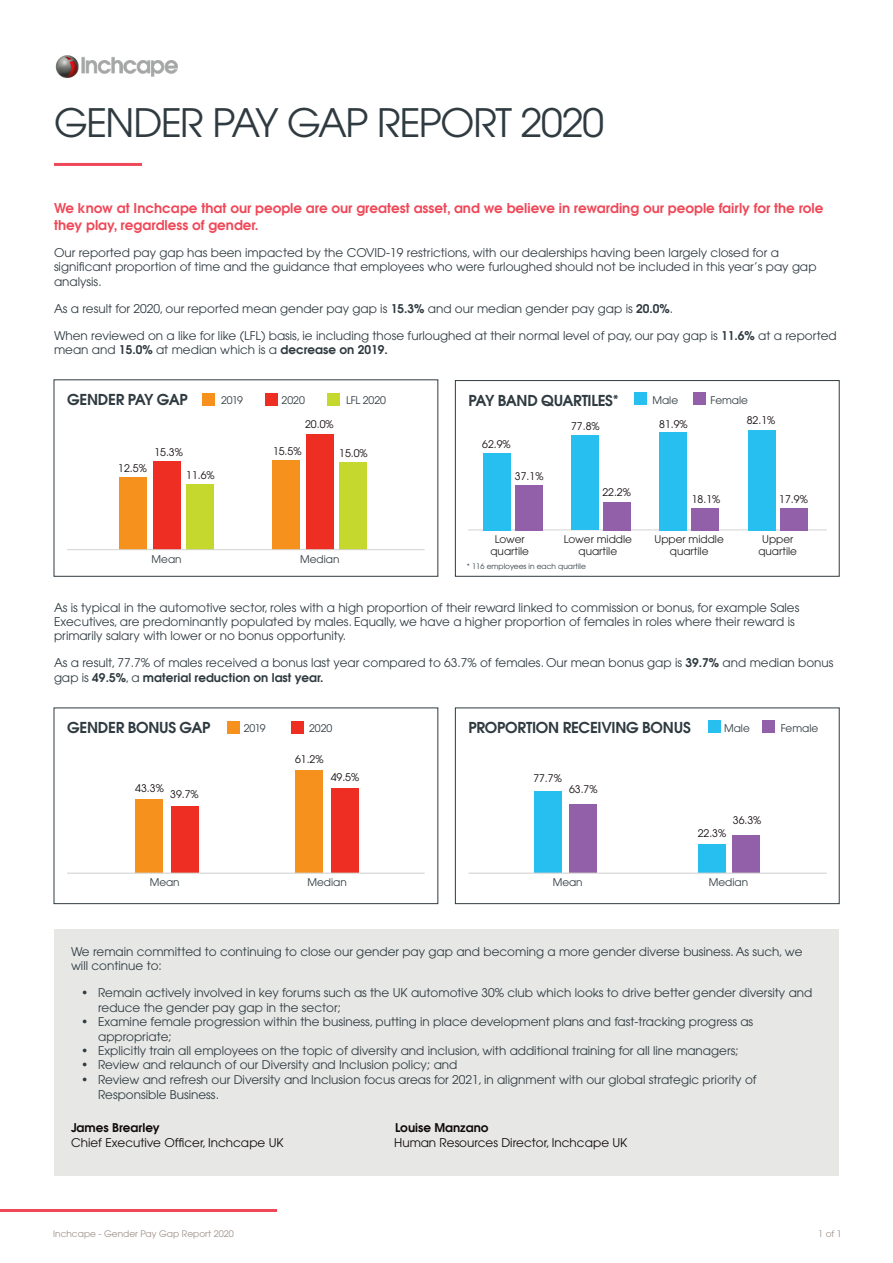
<style>
.page{position:relative;width:893px;height:1263px;background:#fff}
.page>*{position:absolute;margin:0;border:0;box-sizing:border-box;transform-origin:0 0}
.t1{font:39px "Avant Garde";letter-spacing:-.035em;color:#2f3b41}
.t2{font:600 15px "Avant Garde";letter-spacing:-.02em;color:#2f3b41}
.t3{font:600 13.5px/16.2px "Avant Garde";color:#ef4858}
.t4{font:12px/14.4px "Avant Garde";color:#2f3b41}
.t5{font:12px "Avant Garde";color:#110a0c}
.t6{font:600 12px "Avant Garde";color:#110a0c}
.t7{font:10.5px "Avant Garde";color:#110a0c}
.t8{font:10.5px "Avant Garde";color:#2f3b41}
.t9{font:10.5px/12px "Avant Garde";color:#231f20;text-align:center}
.t10{font:9px "Avant Garde";color:#9d9087}
.t11{font:7.5px "Avant Garde";color:#2f3b41}
.s1{font-weight:600}
</style>
<div class="page">
<hr style="left:0;top:1209px;width:277px;height:3px;background:#ef4858">
<img style="left:55px;top:55px;width:123px;height:23px">
<div style="left:54px;top:707px;width:384px;height:197px;border:1px solid #2f3b41"></div>
<div style="left:455px;top:707px;width:385px;height:197px;border:1px solid #2f3b41"></div>
<hr style="left:54px;top:163px;width:88px;height:3px;background:#ef4858">
<div style="left:54px;top:929px;width:785px;height:247px;background:#e7e8e6"></div>
<div style="left:54px;top:379px;width:384px;height:198px;border:1px solid #2f3b41"></div>
<div style="left:153px;top:461px;width:28px;height:88px;background:#ee2e22"></div>
<div style="left:306px;top:434px;width:28px;height:116px;background:#ee2e22"></div>
<div style="left:186px;top:484px;width:28px;height:65px;background:#c4d82d"></div>
<div style="left:339px;top:463px;width:28px;height:87px;background:#c4d82d"></div>
<div style="left:272px;top:460px;width:28px;height:90px;background:#f6911e"></div>
<div style="left:119px;top:477px;width:28px;height:72px;background:#f6911e"></div>
<div style="left:569px;top:804px;width:28px;height:69px;background:#9260a8"></div>
<div style="left:534px;top:791px;width:28px;height:82px;background:#26bff0"></div>
<div style="left:732px;top:835px;width:28px;height:38px;background:#9260a8"></div>
<div style="left:698px;top:844px;width:27px;height:29px;background:#26bff0"></div>
<div style="left:135px;top:799px;width:28px;height:74px;background:#f6911e"></div>
<div style="left:171px;top:806px;width:28px;height:67px;background:#ee2e22"></div>
<div style="left:295px;top:770px;width:28px;height:103px;background:#f6911e"></div>
<div style="left:331px;top:788px;width:28px;height:85px;background:#ee2e22"></div>
<hr style="left:67px;top:873px;width:358px;height:1px;background:#d2d3d1">
<hr style="left:468px;top:873px;width:359px;height:1px;background:#d2d3d1">
<hr style="left:67px;top:549px;width:358px;height:1px;background:#d2d3d1">
<div style="left:708px;top:720px;width:13px;height:13px;background:#26bff0"></div>
<div style="left:227px;top:721px;width:13px;height:12px;background:#f6911e"></div>
<div style="left:202px;top:393px;width:13px;height:12px;background:#f6911e"></div>
<div style="left:763px;top:720px;width:12px;height:13px;background:#9260a8"></div>
<div style="left:291px;top:721px;width:13px;height:12px;background:#ee2e22"></div>
<div style="left:265px;top:393px;width:13px;height:12px;background:#ee2e22"></div>
<div style="left:327px;top:393px;width:13px;height:12px;background:#c4d82d"></div>
<div style="left:455px;top:380px;width:385px;height:197px;border:1px solid #2f3b41"></div>
<hr style="left:468px;top:529px;width:359px;height:1px;background:#d2d3d1">
<div style="left:634px;top:392px;width:13px;height:13px;background:#26bff0"></div>
<div style="left:693px;top:392px;width:12px;height:13px;background:#9260a8"></div>
<div style="left:483px;top:453px;width:27px;height:77px;background:#26bff0"></div>
<div style="left:515px;top:485px;width:27px;height:45px;background:#9260a8"></div>
<div style="left:571px;top:436px;width:28px;height:94px;background:#26bff0"></div>
<div style="left:603px;top:502px;width:28px;height:28px;background:#9260a8"></div>
<div style="left:659px;top:432px;width:28px;height:98px;background:#26bff0"></div>
<div style="left:691px;top:508px;width:28px;height:22px;background:#9260a8"></div>
<div style="left:748px;top:430px;width:27px;height:100px;background:#26bff0"></div>
<div style="left:780px;top:508px;width:27px;height:22px;background:#9260a8"></div>
<p class="t1" style="left:54px;top:100px;width:552px">GENDER PAY GAP REPORT 2020</p>
<p class="t3" style="left:54px;top:200px;width:771px">We know at Inchcape that our people are our greatest asset, and we believe in rewarding our people fairly for the role they play, regardless of gender.</p>
<p class="t4" style="left:54px;top:245px;width:764px">Our reported pay gap has been impacted by the COVID-19 restrictions, with our dealerships having been largely closed for a significant proportion of time and the guidance that employees who were furloughed should not be included in this year’s pay gap analysis.</p>
<p class="t4" style="left:54px;top:301px;width:621px">As a result for 2020, our reported mean gender pay gap is <span class="s1">15.3%</span> and our median gender pay gap is <span class="s1">20.0%</span>.</p>
<p class="t4" style="left:54px;top:328px;width:784px">When reviewed on a like for like (LFL) basis, ie including those furloughed at their normal level of pay, our pay gap is <span class="s1">11.6%</span> at a reported mean and <span class="s1">15.0%</span> at median which is a <span class="s1">decrease on 2019.</span></p>
<p class="t2" style="left:67px;top:390px;width:122px">GENDER PAY GAP</p>
<p class="t8" style="left:221px;top:393px;width:23px">2019</p>
<p class="t8" style="left:281px;top:393px;width:25px">2020</p>
<p class="t8" style="left:346px;top:393px;width:42px">LFL 2020</p>
<p class="t7" style="left:118px;top:462px;width:30px">12.5%</p>
<p class="t7" style="left:154px;top:446px;width:30px">15.3%</p>
<p class="t7" style="left:186px;top:469px;width:30px">11.6%</p>
<p class="t8" style="left:152px;top:553px;width:31px">Mean</p>
<p class="t7" style="left:305px;top:418px;width:30px">20.0%</p>
<p class="t7" style="left:273px;top:445px;width:30px">15.5%</p>
<p class="t7" style="left:339px;top:447px;width:30px">15.0%</p>
<p class="t8" style="left:300px;top:553px;width:41px">Median</p>
<p class="t2" style="left:468px;top:390px;width:152px">PAY BAND QUARTILES*</p>
<p class="t8" style="left:652px;top:394px;width:27px">Male</p>
<p class="t8" style="left:710px;top:394px;width:39px">Female</p>
<p class="t7" style="left:482px;top:438px;width:30px">62.9%</p>
<p class="t7" style="left:515px;top:470px;width:30px">37.1%</p>
<p class="t9" style="left:495px;top:533px;width:32px">Lower</p>
<p class="t9" style="left:490px;top:545px;width:40px">quartile</p>
<p class="t7" style="left:571px;top:420px;width:30px">77.8%</p>
<p class="t7" style="left:602px;top:486px;width:30px">22.2%</p>
<p class="t9" style="left:564px;top:533px;width:70px">Lower middle quartile</p>
<p class="t11" style="left:467px;top:562px;width:120px">* 116 employees in each quartile</p>
<p class="t7" style="left:659px;top:417px;width:30px">81.9%</p>
<p class="t7" style="left:692px;top:493px;width:30px">18.1%</p>
<p class="t9" style="left:654px;top:533px;width:71px">Upper middle quartile</p>
<p class="t7" style="left:747px;top:414px;width:30px">82.1%</p>
<p class="t7" style="left:779px;top:493px;width:30px">17.9%</p>
<p class="t9" style="left:762px;top:533px;width:33px">Upper</p>
<p class="t9" style="left:758px;top:545px;width:40px">quartile</p>
<p class="t4" style="left:54px;top:600px;width:747px">As is typical in the automotive sector, roles with a high proportion of their reward linked to commission or bonus, for example Sales<br>Executives, are predominantly populated by males. Equally, we have a higher proportion of females in roles where their reward is primarily salary with lower or no bonus opportunity.</p>
<p class="t4" style="left:54px;top:656px;width:781px">As a result, 77.7% of males received a bonus last year compared to 63.7% of females. Our mean bonus gap is <span class="s1">39.7%</span> and median bonus gap is <span class="s1">49.5%</span>, a <span class="s1">material reduction on last year.</span></p>
<p class="t2" style="left:67px;top:718px;width:145px">GENDER BONUS GAP</p>
<p class="t8" style="left:244px;top:721px;width:23px">2019</p>
<p class="t8" style="left:309px;top:721px;width:25px">2020</p>
<p class="t2" style="left:468px;top:718px;width:224px">PROPORTION RECEIVING BONUS</p>
<p class="t8" style="left:724px;top:721px;width:27px">Male</p>
<p class="t8" style="left:781px;top:721px;width:39px">Female</p>
<p class="t7" style="left:295px;top:753px;width:30px">61.2%</p>
<p class="t7" style="left:331px;top:771px;width:30px">49.5%</p>
<p class="t7" style="left:533px;top:772px;width:30px">77.7%</p>
<p class="t7" style="left:135px;top:782px;width:30px">43.3%</p>
<p class="t7" style="left:170px;top:787px;width:30px">39.7%</p>
<p class="t7" style="left:569px;top:783px;width:30px">63.7%</p>
<p class="t7" style="left:733px;top:814px;width:30px">36.3%</p>
<p class="t7" style="left:698px;top:827px;width:30px">22.3%</p>
<p class="t8" style="left:150px;top:876px;width:31px">Mean</p>
<p class="t8" style="left:307px;top:876px;width:41px">Median</p>
<p class="t8" style="left:553px;top:876px;width:31px">Mean</p>
<p class="t8" style="left:709px;top:876px;width:41px">Median</p>
<p class="t4" style="left:71px;top:944px;width:733px">We remain committed to continuing to close our gender pay gap and becoming a more gender diverse business. As such, we will continue to:</p>
<p class="t4" style="left:98px;top:986px;width:716px;text-indent:-17px">• Remain actively involved in key forums such as the UK automotive 30% club which looks to drive better gender diversity and reduce the gender pay gap in the sector;</p>
<p class="t4" style="left:98px;top:1015px;width:657px;text-indent:-17px">• Examine female progression within the business, putting in place development plans and fast-tracking progress as appropriate;</p>
<p class="t4" style="left:81px;top:1043px;width:659px">• Explicitly train all employees on the topic of diversity and inclusion, with additional training for all line managers;</p>
<p class="t4" style="left:81px;top:1058px;width:378px">• Review and relaunch of our Diversity and Inclusion policy; and</p>
<p class="t4" style="left:98px;top:1072px;width:660px;line-height:15.3px;text-indent:-17px">• Review and refresh our Diversity and Inclusion focus areas for 2021, in alignment with our global strategic priority of<br>Responsible Business.</p>
<p class="t6" style="left:71px;top:1120px;width:90px">James Brearley</p>
<p class="t6" style="left:395px;top:1120px;width:95px">Louise Manzano</p>
<p class="t5" style="left:71px;top:1135px;width:214px">Chief Executive Officer, Inchcape UK</p>
<p class="t5" style="left:394px;top:1135px;width:235px">Human Resources Director, Inchcape UK</p>
<p class="t10" style="left:53px;top:1228px;width:182px">Inchcape - Gender Pay Gap Report 2020</p>
<p class="t10" style="left:818px;top:1228px;width:25px">1 of 1</p>
</div>
